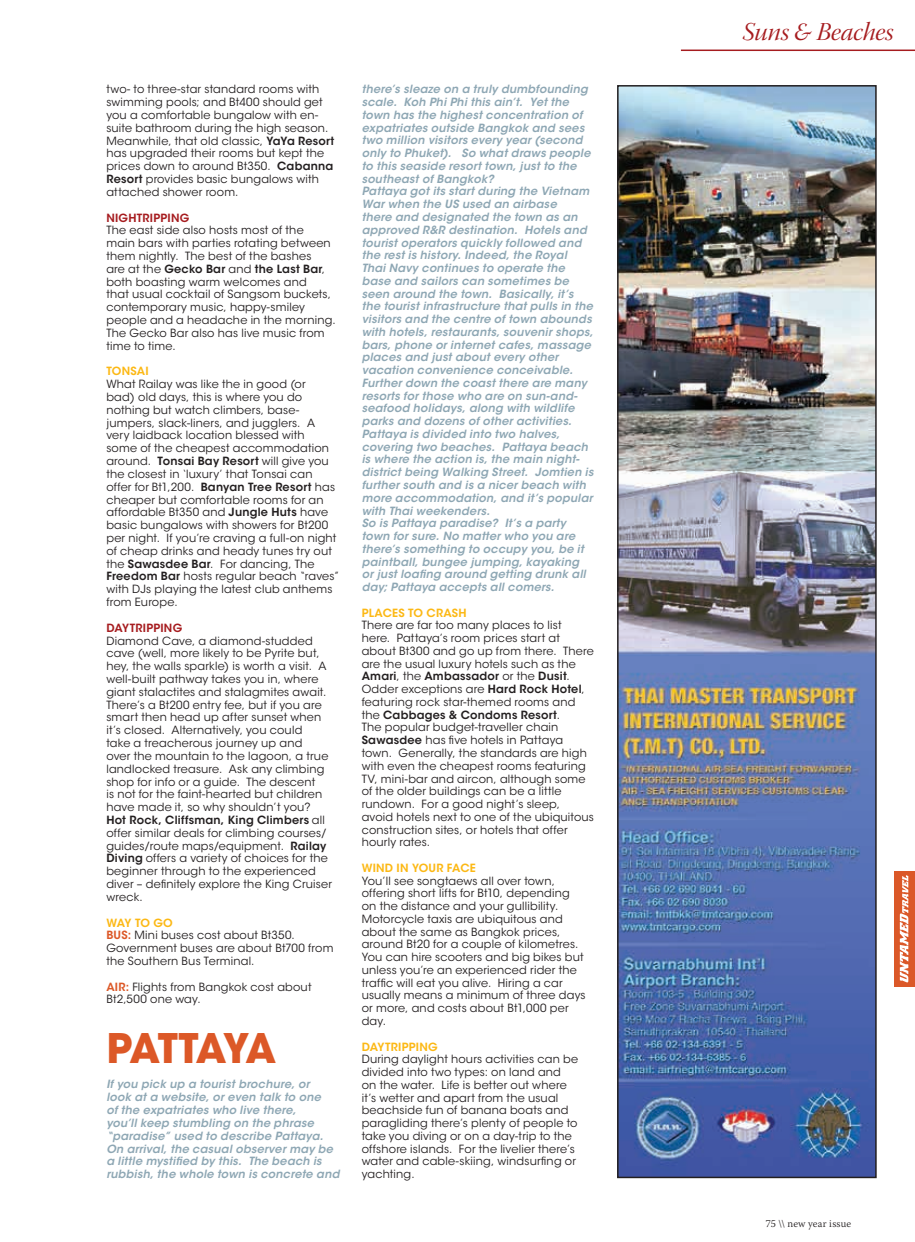
<style>
.page{position:relative;width:915px;height:1242px;background:#fff}
.page>*{position:absolute;margin:0;border:0;box-sizing:border-box;transform-origin:0 0}
.t1{font:700 40.5px "ITC Avant Garde Std";letter-spacing:-.065em;color:#dc5827}
.t2{font:25.5px "Warnock Pro It Disp";color:#a61c1f}
.t3{font:11.25px/12.8px "ITC Avant Garde Std";letter-spacing:.015em;color:#231f20}
.t4{font:italic 600 11.25px/12.8px "ITC Avant Garde Std";letter-spacing:.02em;color:#8ea7b4}
.t5{font:600 11.25px "ITC Avant Garde Std";letter-spacing:.02em;color:#fcb814}
.t6{font:600 11.25px "ITC Avant Garde Std";letter-spacing:.02em;color:#a61c1f}
.t7{font:300 10.5px "Warnock Pro";letter-spacing:.02em;color:#231f20}
.s1{font-weight:600}
.s2{font-weight:600;color:#fcb814}
.s3{font-weight:600;color:#dc5827}
</style>
<div class="page">
<div style="left:893px;top:871px;width:21px;height:115px;background:#db5828"></div>
<svg style="left:899px;top:875px;width:9px;height:107px"></svg>
<hr style="left:680px;top:50px;width:234px;height:1px;background:#a61c1f">
<img style="left:620px;top:88px;width:253px;height:1087px">
<div style="left:617px;top:85px;width:259px;height:1093px;border:2px solid #231f20"></div>
<p class="t3" style="left:106px;top:83px;width:229px">two- to three-star standard rooms with swimming pools; and Bt400 should get you a comfortable bungalow with en&shy;suite bathroom during the high season.<br>Meanwhile, that old classic, <span class="s1">YaYa Resort </span>has upgraded their rooms but kept the prices down to around Bt350. <span class="s1">Cabanna Resort</span> provides basic bungalows with attached shower room.</p>
<p class="t6" style="left:106px;top:210px;width:84px">NIGHTRIPPING</p>
<p class="t3" style="left:106px;top:224px;width:231px">The east side also hosts most of the<br>main bars with parties rotating between them nightly. The best of the bashes<br>are at the <span class="s1">Gecko Bar</span> and <span class="s1">the Last Bar</span>, both boasting warm welcomes and<br>that usual cocktail of Sangsom buckets, contemporary music, happy-smiley people and a headache in the morning.<br>The Gecko Bar also has live music from time to time.</p>
<p class="t5" style="left:106px;top:364px;width:44px">TONSAI</p>
<p class="t3" style="left:106px;top:378px;width:234px">What Railay was like the in good (or<br>bad) old days, this is where you do nothing but watch climbers, base&shy;jumpers, slack-liners, and jugglers. A very laidback location blessed with<br>some of the cheapest accommodation around. <span class="s1">Tonsai Bay Resort</span> will give you the closest in ‘luxury’ that Tonsai can offer for Bt1,200. <span class="s1">Banyan Tree Resort</span> has cheaper but comfortable rooms for an affordable Bt350 and <span class="s1">Jungle Huts</span> have basic bungalows with showers for Bt200 per night. If you’re craving a full-on night of cheap drinks and heady tunes try out the <span class="s1">Sawasdee Bar</span>. For dancing, The <span class="s1">Freedom Bar</span> hosts regular beach “raves” with DJs playing the latest club anthems from Europe.</p>
<p class="t6" style="left:106px;top:620px;width:77px">DAYTRIPPING</p>
<p class="t3" style="left:106px;top:634px;width:227px">Diamond Cave, a diamond-studded cave (well, more likely to be Pyrite but, hey, the walls sparkle) is worth a visit. A well-built pathway takes you in, where giant stalactites and stalagmites await.<br>There’s a Bt200 entry fee, but if you are smart then head up after sunset when it’s closed. Alternatively, you could<br>take a treacherous journey up and<br>over the mountain to the lagoon, a true landlocked treasure. Ask any climbing shop for info or a guide. The descent<br>is not for the faint-hearted but children have made it, so why shouldn’t you?<br><span class="s1">Hot Rock, Cliffsman, King Climbers</span> all offer similar deals for climbing courses/ guides/route maps/equipment. <span class="s1">Railay Diving</span> offers a variety of choices for the beginner through to the experienced diver – definitely explore the King Cruiser wreck.</p>
<p class="t3" style="left:106px;top:916px;width:228px"><span class="s2">WAY TO GO<br></span><span class="s3">BUS:</span> Mini buses cost about Bt350.<br>Government buses are about Bt700 from the Southern Bus Terminal.</p>
<p class="t3" style="left:106px;top:980px;width:207px"><span class="s3">AIR:</span> Flights from Bangkok cost about<br>Bt2,500 one way.</p>
<h1 class="t1" style="left:106px;top:1021px;width:171px">PATTAYA</h1>
<p class="t4" style="left:106px;top:1078px;width:234px">If you pick up a tourist brochure, or<br>look at a website, or even talk to one<br>of the expatriates who live there,<br>you’ll keep stumbling on the phrase “paradise” used to describe Pattaya.<br>On arrival, the casual observer may be a little mystified by this. The beach is rubbish, the whole town is concrete and</p>
<p class="t4" style="left:361px;top:83px;width:233px">there’s sleaze on a truly dumbfounding scale. Koh Phi Phi this ain’t. Yet the town has the highest concentration of expatriates outside Bangkok and sees two million visitors every year (second only to Phuket). So what draws people to this seaside resort town, just to the southeast of Bangkok?<br>Pattaya got its start during the Vietnam War when the US used an airbase<br>there and designated the town as an approved R&amp;R destination. Hotels and tourist operators quickly followed and the rest is history. Indeed, the Royal<br>Thai Navy continues to operate the base and sailors can sometimes be seen around the town. Basically, it’s the tourist infrastructure that pulls in the visitors and the centre of town abounds with hotels, restaurants, souvenir shops, bars, phone or internet cafes, massage places and just about every other vacation convenience conceivable.<br>Further down the coast there are many resorts for those who are on sun-and&shy;seafood holidays, along with wildlife parks and dozens of other activities.<br>Pattaya is divided into two halves, covering two beaches. Pattaya beach is where the action is, the main night&shy;district being Walking Street. Jomtien is further south and is a nicer beach with more accommodation, and it’s popular with Thai weekenders.<br>So is Pattaya paradise? It’s a party town for sure. No matter who you are there’s something to occupy you, be it paintball, bungee jumping, kayaking or just loafing around getting drunk all day; Pattaya accepts all comers.</p>
<p class="t5" style="left:361px;top:605px;width:106px">PLACES TO CRASH</p>
<p class="t3" style="left:361px;top:619px;width:234px">There are far too many places to list<br>here. Pattaya’s room prices start at about Bt300 and go up from there. There are the usual luxury hotels such as the <span class="s1">Amari</span>, the <span class="s1">Ambassador</span> or the <span class="s1">Dusit</span>.<br>Odder exceptions are <span class="s1">Hard Rock Hotel</span>, featuring rock star-themed rooms and the <span class="s1">Cabbages &amp; Condoms Resort</span>.<br>The popular budget-traveller chain <span class="s1">Sawasdee</span> has five hotels in Pattaya town. Generally, the standards are high with even the cheapest rooms featuring TV, mini-bar and aircon, although some of the older buildings can be a little rundown. For a good night’s sleep, avoid hotels next to one of the ubiquitous construction sites, or hotels that offer hourly rates.</p>
<p class="t5" style="left:361px;top:860px;width:116px">WIND IN YOUR FACE</p>
<p class="t3" style="left:361px;top:874px;width:225px">You’ll see songtaews all over town, offering short lifts for Bt10, depending on the distance and your gullibility.<br>Motorcycle taxis are ubiquitous and about the same as Bangkok prices, around Bt20 for a couple of kilometres.<br>You can hire scooters and big bikes but unless you’re an experienced rider the traffic will eat you alive. Hiring a car usually means a minimum of three days or more, and costs about Bt1,000 per day.</p>
<p class="t5" style="left:361px;top:1039px;width:77px">DAYTRIPPING</p>
<p class="t3" style="left:361px;top:1053px;width:218px">During daylight hours activities can be divided into two types: on land and on the water. Life is better out where it’s wetter and apart from the usual beachside fun of banana boats and paragliding there’s plenty of people to take you diving or on a day-trip to the offshore islands. For the livelier there’s water and cable-skiing, windsurfing or yachting.</p>
<h2 class="t2" style="left:742px;top:18px;width:152px">Suns &amp; Beaches</h2>
<p class="t7" style="left:765px;top:1217px;width:87px">75 \\ new year issue</p>
</div>
